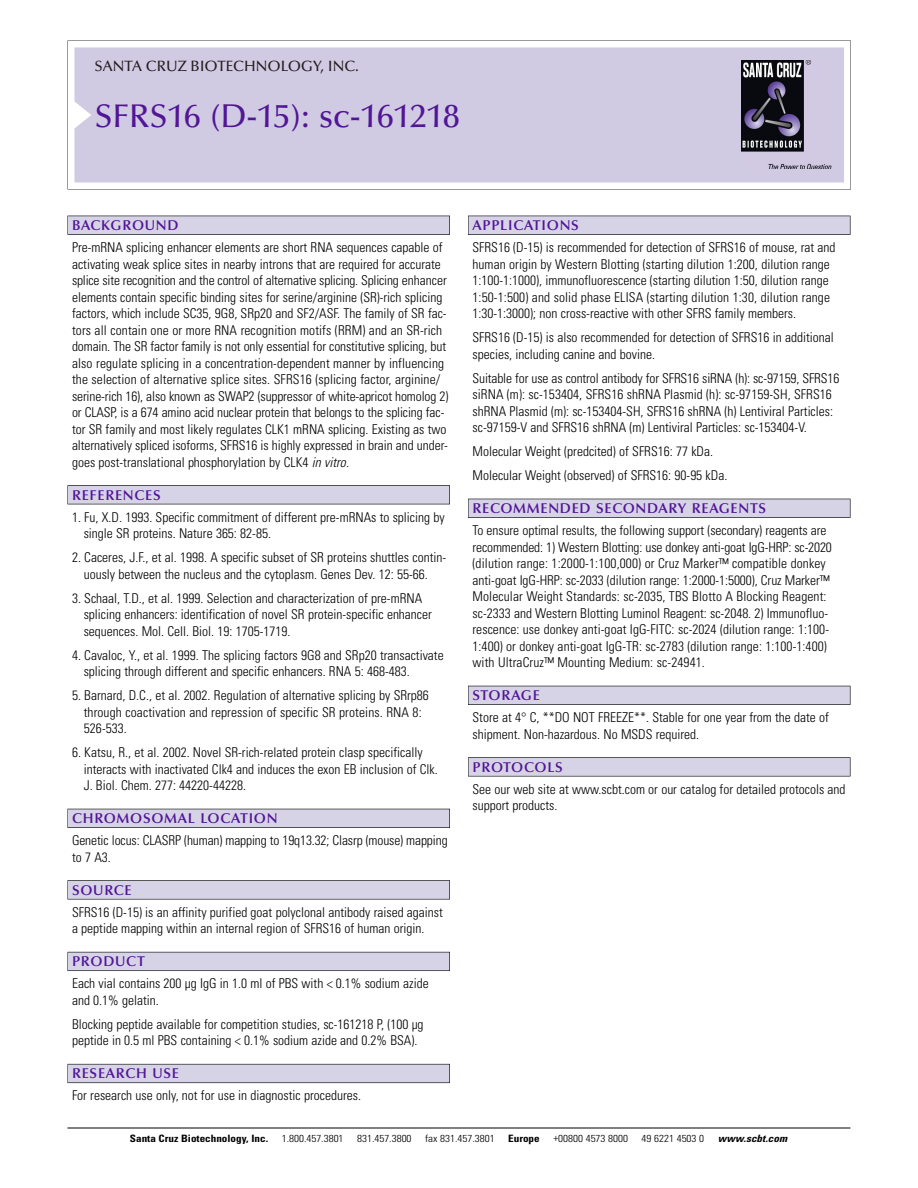
<style>
.page{position:relative;width:918px;height:1188px;background:#fff}
.page>*{position:absolute;margin:0;border:0;box-sizing:border-box;transform-origin:0 0}
.t1{font:500 33px "Optima";color:#511695}
.t2{font:500 15px "Optima";color:#231f20}
.t3{font:600 14.25px "Optima";letter-spacing:.05em;color:#511695}
.t4{font:300 condensed 13.5px/16.5px "Univers";color:#000}
.t5{font:300 condensed 10.2px "Univers";color:#000;scale:1.1 1}
.t6{font:700 condensed 10.2px "Univers";color:#000;scale:1.1 1}
.t7{font:italic 700 condensed 10.2px "Univers";letter-spacing:.005em;color:#000;scale:1.1 1}
.s1{font-style:italic}
</style>
<div class="page">
<svg style="left:68px;top:40px;width:783px;height:149px"></svg>
<div style="left:74px;top:47px;width:770px;height:135px;background:#d1cae3"></div>
<img style="left:741px;top:60px;width:90px;height:108px">
<div style="left:68px;top:216px;width:382px;height:19px;background:#525155"></div>
<div style="left:68px;top:216px;width:381px;height:18px;background:#d7d3e7"></div>
<div style="left:68px;top:485px;width:382px;height:19px;background:#525155"></div>
<div style="left:68px;top:486px;width:381px;height:18px;background:#d7d3e7"></div>
<div style="left:68px;top:809px;width:382px;height:19px;background:#525158"></div>
<div style="left:68px;top:809px;width:381px;height:18px;background:#d7d3e7"></div>
<div style="left:68px;top:880px;width:382px;height:19px;background:#575759"></div>
<div style="left:68px;top:881px;width:381px;height:18px;background:#d7d3e7"></div>
<div style="left:68px;top:952px;width:382px;height:19px;background:#5b5a62"></div>
<div style="left:68px;top:952px;width:381px;height:18px;background:#d7d3e7"></div>
<div style="left:68px;top:1064px;width:382px;height:19px;background:#66646e"></div>
<div style="left:68px;top:1064px;width:381px;height:18px;background:#d7d3e7"></div>
<div style="left:468px;top:216px;width:382px;height:19px;background:#525155"></div>
<div style="left:468px;top:216px;width:382px;height:18px;background:#d7d3e7"></div>
<div style="left:468px;top:499px;width:382px;height:19px;background:#515055"></div>
<div style="left:468px;top:499px;width:382px;height:18px;background:#d7d3e7"></div>
<div style="left:468px;top:686px;width:382px;height:19px;background:#525158"></div>
<div style="left:468px;top:686px;width:382px;height:18px;background:#d7d3e7"></div>
<div style="left:468px;top:757px;width:382px;height:19px;background:#575759"></div>
<div style="left:468px;top:758px;width:382px;height:18px;background:#d7d3e7"></div>
<hr style="left:68px;top:1128px;width:782px;height:1px;background:#000">
<p class="t2" style="left:94px;top:61px;width:266px">SANTA CRUZ BIOTECHNOLOGY, INC.</p>
<h1 class="t1" style="left:94px;top:103px;width:367px">SFRS16 (D-15): sc-161218</h1>
<p class="t3" style="left:72px;top:219px;width:108px">BACKGROUND</p>
<p class="t4" style="left:72px;top:240px;width:378px">Pre-mRNA splicing enhancer elements are short RNA sequences capable of activating weak splice sites in nearby introns that are required for accurate splice site recognition and the control of alternative splicing. Splicing enhancer elements contain specific binding sites for serine/arginine (SR)-rich splicing factors, which include SC35, 9G8, SRp20 and SF2/ASF. The family of SR fac&shy;tors all contain one or more RNA recognition motifs (RRM) and an SR-rich domain. The SR factor family is not only essential for constitutive splicing, but also regulate splicing in a concentration-dependent manner by influencing the selection of alternative splice sites. SFRS16 (splicing factor, arginine/ serine-rich 16), also known as SWAP2 (suppressor of white-apricot homolog 2) or CLASP, is a 674 amino acid nuclear protein that belongs to the splicing fac&shy;tor SR family and most likely regulates CLK1 mRNA splicing. Existing as two alternatively spliced isoforms, SFRS16 is highly expressed in brain and under&shy;goes post-translational phosphorylation by CLK4 <span class="s1">in vitro.</span></p>
<p class="t3" style="left:72px;top:489px;width:90px">REFERENCES</p>
<p class="t4" style="left:84px;top:510px;width:363px;text-indent:-12px">1. Fu, X.D. 1993. Specific commitment of different pre-mRNAs to splicing by single SR proteins. Nature 365: 82-85.</p>
<p class="t4" style="left:72px;top:550px;width:376px;text-align:center">2. Caceres, J.F., et al. 1998. A specific subset of SR proteins shuttles contin&shy;uously between the nucleus and the cytoplasm. Genes Dev. 12: 55-66.</p>
<p class="t4" style="left:84px;top:591px;width:350px;text-indent:-12px">3. Schaal, T.D., et al. 1999. Selection and characterization of pre-mRNA splicing enhancers: identification of novel SR protein-specific enhancer sequences. Mol. Cell. Biol. 19: 1705-1719.</p>
<p class="t4" style="left:84px;top:648px;width:361px;text-indent:-12px">4. Cavaloc, Y., et al. 1999. The splicing factors 9G8 and SRp20 transactivate splicing through different and specific enhancers. RNA 5: 468-483.</p>
<p class="t4" style="left:84px;top:688px;width:347px;text-indent:-12px">5. Barnard, D.C., et al. 2002. Regulation of alternative splicing by SRrp86 through coactivation and repression of specific SR proteins. RNA 8:<br>526-533.</p>
<p class="t4" style="left:84px;top:745px;width:355px;text-indent:-12px">6. Katsu, R., et al. 2002. Novel SR-rich-related protein clasp specifically interacts with inactivated Clk4 and induces the exon EB inclusion of Clk.<br>J. Biol. Chem. 277: 44220-44228.</p>
<p class="t3" style="left:72px;top:813px;width:207px">CHROMOSOMAL LOCATION</p>
<p class="t4" style="left:72px;top:833px;width:377px">Genetic locus: CLASRP (human) mapping to 19q13.32; Clasrp (mouse) mapping to 7 A3.</p>
<p class="t3" style="left:72px;top:884px;width:61px">SOURCE</p>
<p class="t4" style="left:72px;top:905px;width:372px">SFRS16 (D-15) is an affinity purified goat polyclonal antibody raised against a peptide mapping within an internal region of SFRS16 of human origin.</p>
<p class="t3" style="left:72px;top:956px;width:74px">PRODUCT</p>
<p class="t4" style="left:72px;top:976px;width:358px">Each vial contains 200 µg IgG in 1.0 ml of PBS with &lt; 0.1% sodium azide and 0.1% gelatin.</p>
<p class="t4" style="left:72px;top:1017px;width:353px">Blocking peptide available for competition studies, sc-161218 P, (100 µg peptide in 0.5 ml PBS containing &lt; 0.1% sodium azide and 0.2% BSA).</p>
<p class="t3" style="left:72px;top:1068px;width:109px">RESEARCH USE</p>
<p class="t4" style="left:72px;top:1088px;width:290px">For research use only, not for use in diagnostic procedures.</p>
<p class="t3" style="left:473px;top:219px;width:108px">APPLICATIONS</p>
<p class="t4" style="left:473px;top:240px;width:364px">SFRS16 (D-15) is recommended for detection of SFRS16 of mouse, rat and human origin by Western Blotting (starting dilution 1:200, dilution range 1:100-1:1000), immunofluorescence (starting dilution 1:50, dilution range 1:50-1:500) and solid phase ELISA (starting dilution 1:30, dilution range 1:30-1:3000); non cross-reactive with other SFRS family members.</p>
<p class="t4" style="left:473px;top:330px;width:363px">SFRS16 (D-15) is also recommended for detection of SFRS16 in additional species, including canine and bovine.</p>
<p class="t4" style="left:473px;top:371px;width:368px">Suitable for use as control antibody for SFRS16 siRNA (h): sc-97159, SFRS16 siRNA (m): sc-153404, SFRS16 shRNA Plasmid (h): sc-97159-SH, SFRS16 shRNA Plasmid (m): sc-153404-SH, SFRS16 shRNA (h) Lentiviral Particles: sc-97159-V and SFRS16 shRNA (m) Lentiviral Particles: sc-153404-V.</p>
<p class="t4" style="left:473px;top:440px;width:256px;line-height:24px">Molecular Weight (predcited) of SFRS16: 77 kDa.<br>Molecular Weight (observed) of SFRS16: 90-95 kDa.</p>
<p class="t3" style="left:473px;top:503px;width:295px">RECOMMENDED SECONDARY REAGENTS</p>
<p class="t4" style="left:473px;top:523px;width:361px">To ensure optimal results, the following support (secondary) reagents are recommended: 1) Western Blotting: use donkey anti-goat IgG-HRP: sc-2020 (dilution range: 1:2000-1:100,000) or Cruz Marker™ compatible donkey anti-goat IgG-HRP: sc-2033 (dilution range: 1:2000-1:5000), Cruz Marker™ Molecular Weight Standards: sc-2035, TBS Blotto A Blocking Reagent: sc-2333 and Western Blotting Luminol Reagent: sc-2048. 2) Immunofluo&shy;rescence: use donkey anti-goat IgG-FITC: sc-2024 (dilution range: 1:100- 1:400) or donkey anti-goat IgG-TR: sc-2783 (dilution range: 1:100-1:400) with UltraCruz™ Mounting Medium: sc-24941.</p>
<p class="t3" style="left:473px;top:690px;width:69px">STORAGE</p>
<p class="t4" style="left:473px;top:710px;width:358px">Store at 4° C, **DO NOT FREEZE**. Stable for one year from the date of shipment. Non-hazardous. No MSDS required.</p>
<p class="t3" style="left:473px;top:761px;width:92px">PROTOCOLS</p>
<p class="t4" style="left:473px;top:782px;width:375px">See our web site at www.scbt.com or our catalog for detailed protocols and support products.</p>
<p class="t6" style="left:130px;top:1135px;width:127px">Santa Cruz Biotechnology, Inc.</p>
<p class="t5" style="left:282px;top:1135px;width:58px">1.800.457.3801</p>
<p class="t5" style="left:357px;top:1135px;width:51px">831.457.3800</p>
<p class="t5" style="left:425px;top:1135px;width:65px">fax 831.457.3801</p>
<p class="t6" style="left:508px;top:1135px;width:30px">Europe</p>
<p class="t5" style="left:553px;top:1135px;width:69px">+00800 4573 8000</p>
<p class="t5" style="left:642px;top:1135px;width:58px">49 6221 4503 0</p>
<p class="t7" style="left:718px;top:1135px;width:64px">www.scbt.com</p>
</div>
